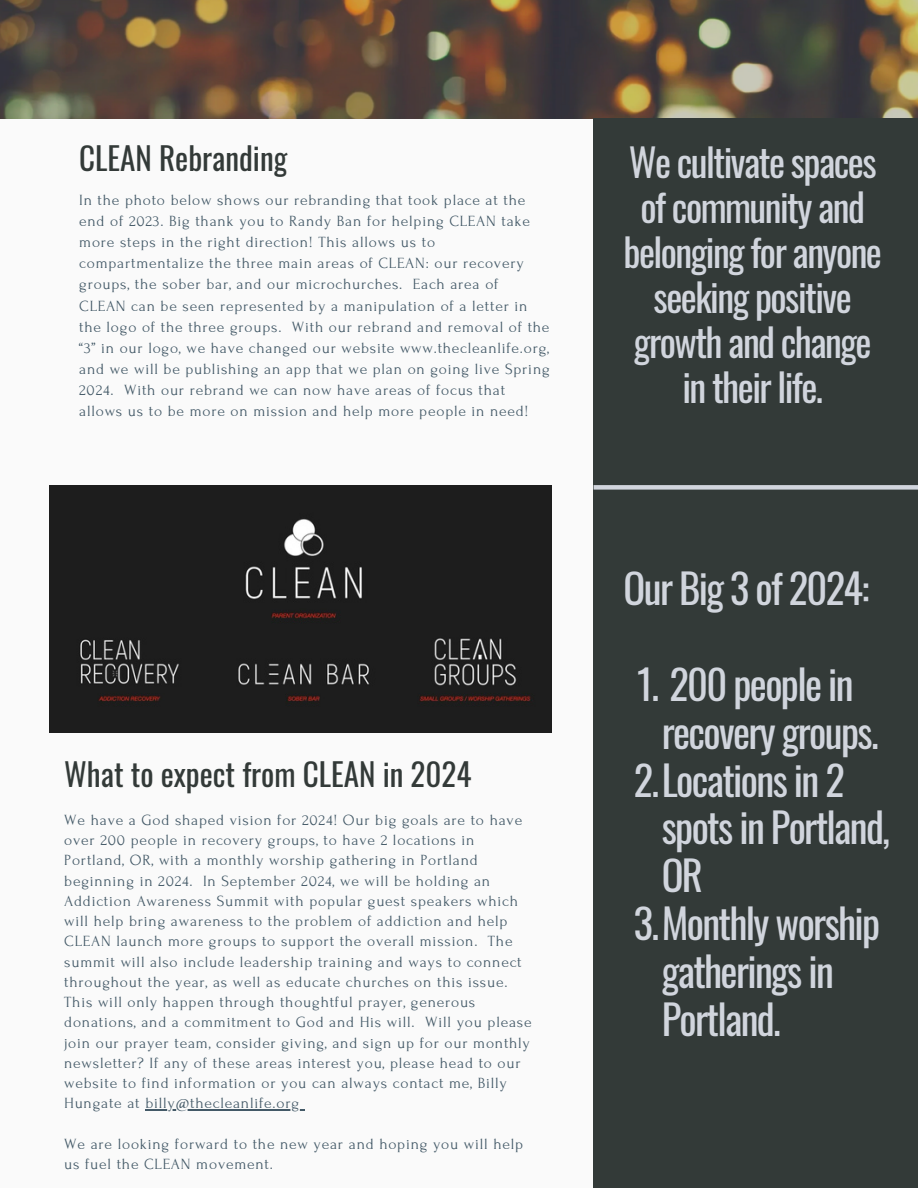
<style>
.page{position:relative;width:918px;height:1188px;background:#fafafa}
.page>*{position:absolute;margin:0;border:0;box-sizing:border-box;transform-origin:0 0}
.t1{font:40.5px/47.8px "Oswald";letter-spacing:-.04em;color:#d1d5dd}
.t2{font:38.25px/45px "Oswald";letter-spacing:-.04em;color:#d1d5dd;text-align:center}
.t3{font:31.2px "Oswald";color:#333a38}
.t4{font:15.6px/20.2px "Forum";letter-spacing:.05em;color:#435967}
</style>
<div class="page">
<img style="left:0;top:0;width:918px;height:118px">
<div style="left:594px;top:118px;width:324px;height:1070px;background:#333a38"></div>
<div style="left:49px;top:485px;width:502px;height:248px;background:#1d1d1d"></div>
<div style="left:594px;top:485px;width:324px;height:5px;background:#d1d5dd"></div>
<hr style="left:145px;top:1110px;width:155px;height:1px;background:#435967">
<p class="t3" style="left:79px;top:134px;width:210px">CLEAN Rebranding</p>
<p class="t4" style="left:79px;top:189px;width:472px;line-height:21.1px">In the photo below shows our rebranding that took place at the end of 2023. Big thank you to Randy Ban for helping CLEAN take more steps in the right direction! This allows us to compartmentalize the three main areas of CLEAN: our recovery groups, the sober bar, and our microchurches. Each area of<br>CLEAN can be seen represented by a manipulation of a letter in the logo of the three groups. With our rebrand and removal of the “3” in our logo, we have changed our website www.thecleanlife.org, and we will be publishing an app that we plan on going live Spring 2024. With our rebrand we can now have areas of focus that allows us to be more on mission and help more people in need!</p>
<p class="t3" style="left:64px;top:750px;width:409px">What to expect from CLEAN in 2024</p>
<p class="t4" style="left:64px;top:810px;width:469px">We have a God shaped vision for 2024! Our big goals are to have over 200 people in recovery groups, to have 2 locations in Portland, OR, with a monthly worship gathering in Portland beginning in 2024. In September 2024, we will be holding an Addiction Awareness Summit with popular guest speakers which will help bring awareness to the problem of addiction and help CLEAN launch more groups to support the overall mission. The summit will also include leadership training and ways to connect throughout the year, as well as educate churches on this issue.<br>This will only happen through thoughtful prayer, generous donations, and a commitment to God and His will. Will you please join our prayer team, consider giving, and sign up for our monthly newsletter? If any of these areas interest you, please head to our website to find information or you can always contact me, Billy Hungate at billy@thecleanlife.org</p>
<p class="t4" style="left:64px;top:1134px;width:460px">We are looking forward to the new year and hoping you will help us fuel the CLEAN movement.</p>
<p class="t2" style="left:623px;top:138px;width:260px">We cultivate spaces of community and belonging for anyone seeking positive growth and change in their life.</p>
<p class="t1" style="left:624px;top:563px;width:247px">Our Big 3 of 2024:</p>
<p class="t1" style="left:662px;top:659px;width:219px;text-indent:-25px">1. 200 people in recovery groups.</p>
<p class="t1" style="left:662px;top:754px;width:230px;text-indent:-28px">2.Locations in 2 spots in Portland,<br>OR</p>
<p class="t1" style="left:662px;top:898px;width:220px;text-indent:-28px">3.Monthly worship gatherings in<br>Portland.</p>
</div>
